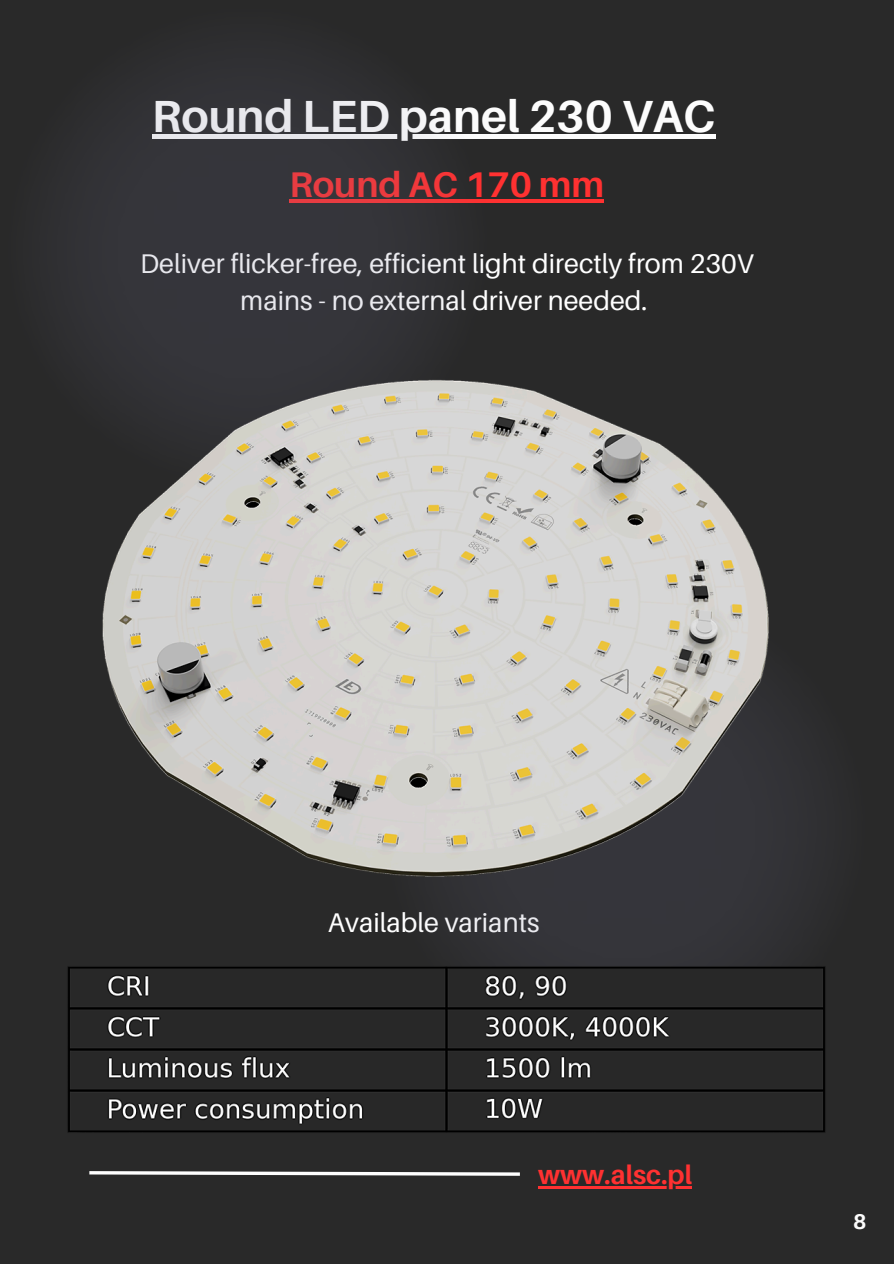
<style>
.page{position:relative;width:894px;height:1264px;background:#fff}
.page>*{position:absolute;margin:0;border:0;box-sizing:border-box;transform-origin:0 0}
.t1{font:700 45px "Aileron";color:#fcfcfc}
.t2{font:700 35.7px "Aileron";color:#ff3131}
.t3{font:27px/37.2px "Aileron";color:#fff;text-align:center}
.t4{font:700 26.55px "Aileron";color:#ff3131}
.t5{font:700 21.3px "Aileron";color:#fcfcfc}
</style>
<div class="page">
<div style="left:0;top:0;width:893px;height:1263px;background:#292929"></div>
<div style="left:152px;top:134px;width:563px;height:5px;background:#fcfcfc"></div>
<hr style="left:289px;top:199px;width:315px;height:4px;background:#ff3131">
<svg style="left:64px;top:65px;width:382px;height:258px;fill:#343438"></svg>
<div style="left:787px;top:739px;width:24px;height:137px;background:#313134"></div>
<img style="left:80px;top:278px;width:707px;height:598px">
<img style="left:67px;top:876px;width:758px;height:313px">
<hr style="left:538px;top:1186px;width:154px;height:2px;background:#ff3131">
<p class="t1" style="left:152px;top:88px;width:564px">Round LED panel 230 VAC</p>
<h1 class="t2" style="left:289px;top:163px;width:316px">Round AC 170 mm</h1>
<h2 class="t3" style="left:140px;top:244px;width:614px">Deliver flicker-free, efficient light directly from 230V mains - no external driver needed.</h2>
<p class="t3" style="left:328px;top:902px;width:213px">Available variants</p>
<p class="t4" style="left:538px;top:1158px;width:155px">www.alsc.pl</p>
<p class="t5" style="left:853px;top:1208px;width:15px">8</p>
</div>
